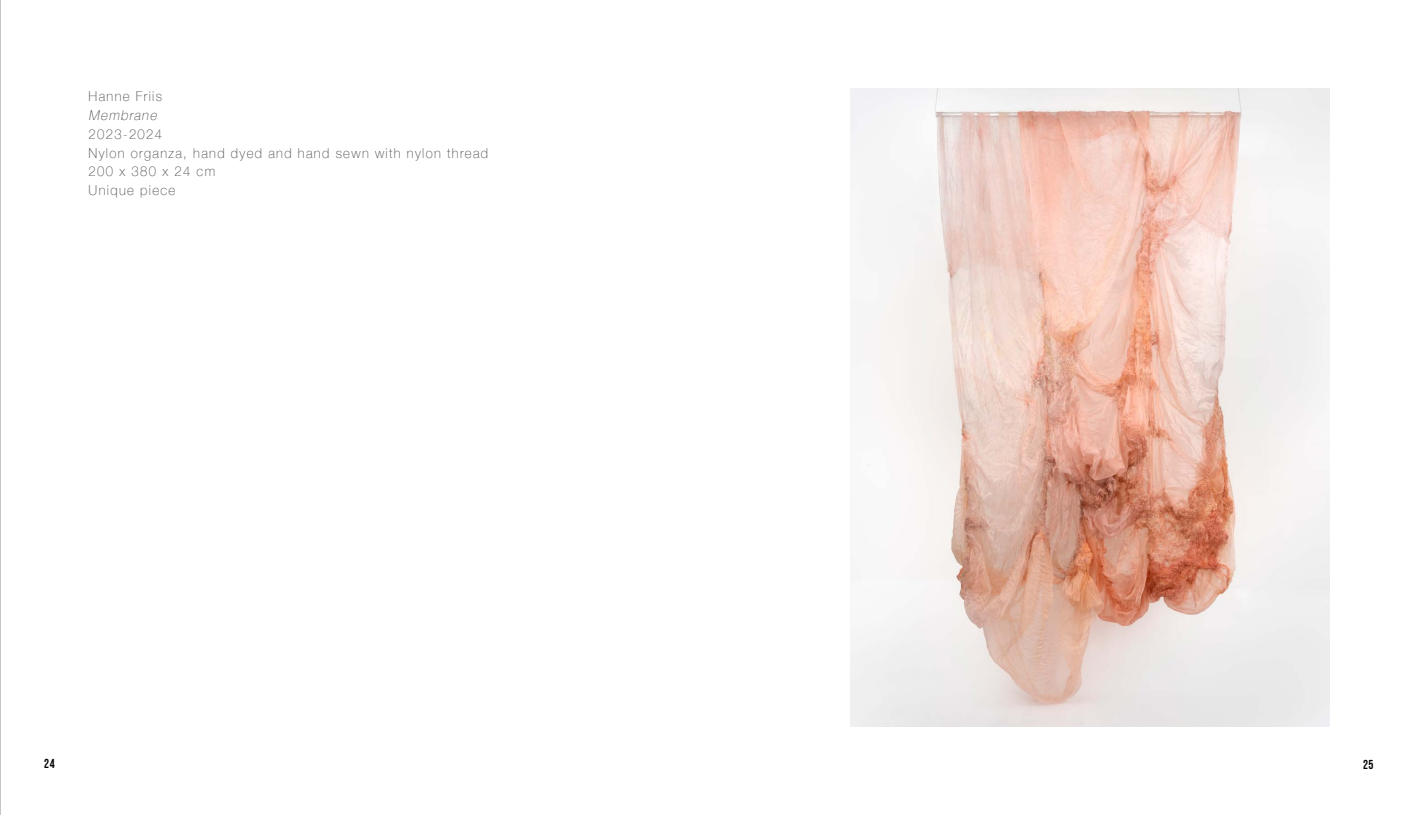
<style>
.page{position:relative;width:1418px;height:815px;background:#fff}
.page>*{position:absolute;margin:0;border:0;box-sizing:border-box;transform-origin:0 0}
.t1{font:100 13.62px/18.8px "Helvetica Neue";letter-spacing:.1em;color:#4a4a49;scale:.96 1}
.t2{font:italic 100 13.62px "Helvetica Neue";color:#4a4a49;scale:.96 1}
.t3{font:13px "Bebas Neue";color:#000;scale:.96 1}
</style>
<div class="page">
<hr style="left:0;top:0;width:1px;height:815px;background:#a8a8a7">
<img style="left:850px;top:89px;width:479px;height:637px">
<p class="t1" style="left:89px;top:86px;width:78px">Hanne Friis</p>
<p class="t2" style="left:89px;top:105px;width:76px">Membrane</p>
<p class="t1" style="left:89px;top:124px;width:418px">2023-2024<br>Nylon organza, hand dyed and hand sewn with nylon thread<br>200 x 380 x 24 cm<br>Unique piece</p>
<p class="t3" style="left:44px;top:756px;width:12px">24</p>
<p class="t3" style="left:1362px;top:757px;width:12px">25</p>
</div>
